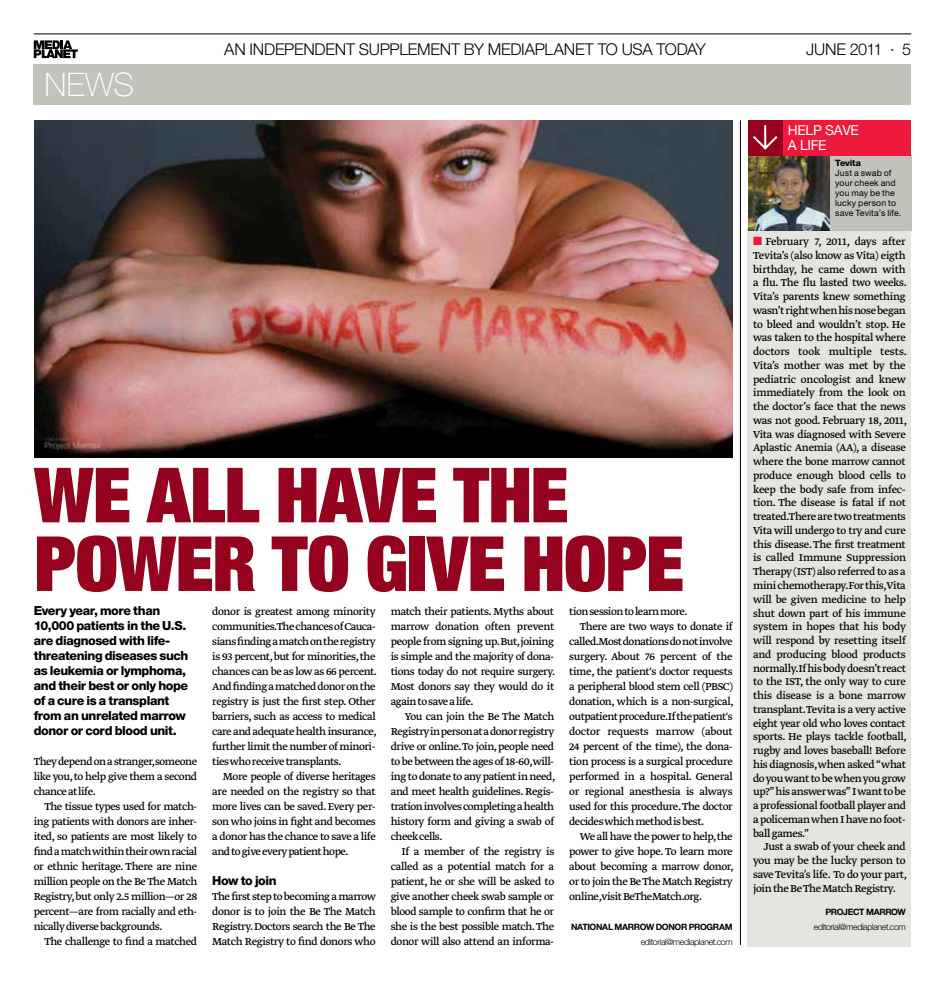
<style>
.page{position:relative;width:945px;height:990px;background:#fff}
.page>*{position:absolute;margin:0;border:0;box-sizing:border-box;transform-origin:0 0}
.t1{font:900 condensed 76.25px/68.6px "Helvetica Neue MP Pro";letter-spacing:-.01em;color:#94021d}
.t2{font:100 32.5px "Helvetica Neue MP Pro";color:#fff}
.t3{font:300 16.25px "Helvetica Neue MP Pro";letter-spacing:-.01em;color:#000}
.t4{font:13.75px/15px "Helvetica Neue MP Pro";letter-spacing:-.02em;color:#fff}
.t5{font:800 12.5px/15px "Helvetica Neue MP Pro";letter-spacing:-.03em;color:#000}
.t6{font:11.88px/15px "Greta Text Pro";letter-spacing:-.035em;color:#000;text-align:justify}
.t7{font:11.88px "Greta Text Pro";letter-spacing:-.015em;color:#000}
.t8{font:8.75px/10px "Helvetica Neue MP Pro";letter-spacing:.015em;color:#000}
.t9{font:300 8.75px "Helvetica Neue MP Pro";letter-spacing:-.04em;color:#000}
.t10{font:700 8.75px "Helvetica Neue MP Pro";letter-spacing:-.035em;color:#000}
.t11{font:800 8.75px "Helvetica Neue MP Pro";letter-spacing:-.015em;color:#000}
.s1{color:#ed1a3b}
</style>
<div class="page">
<hr style="left:34px;top:34px;width:877px;height:1px;background:#000">
<svg style="left:34px;top:40px;width:44px;height:18px"></svg>
<div style="left:34px;top:64px;width:877px;height:41px;background:#c2c2ba"></div>
<hr style="left:740px;top:120px;width:1px;height:825px;background:#000">
<div style="left:748px;top:228px;width:163px;height:720px;background:#e5e5e0"></div>
<img style="left:34px;top:120px;width:699px;height:337px">
<img style="left:748px;top:155px;width:82px;height:76px">
<div style="left:830px;top:155px;width:82px;height:76px;background:#c2c2ba"></div>
<div style="left:783px;top:120px;width:128px;height:35px;background:#ed1a3b"></div>
<div style="left:748px;top:120px;width:35px;height:35px;background:#94021d"></div>
<svg style="left:753px;top:125px;width:25px;height:25px"></svg>
<h2 class="t2" style="left:44px;top:66px;width:91px">NEWS</h2>
<h3 class="t3" style="left:224px;top:39px;width:483px">AN INDEPENDENT SUPPLEMENT BY MEDIAPLANET TO USA TODAY</h3>
<h3 class="t3" style="left:806px;top:39px;width:107px">JUNE 2011 · 5</h3>
<p class="t4" style="left:788px;top:122px;width:73px">Help save a life</p>
<p class="t11" style="left:835px;top:158px;width:27px">Tevita</p>
<p class="t8" style="left:835px;top:168px;width:68px">Just a swab of your cheek and you may be the lucky person to save Tevita’s life.</p>
<h1 class="t1" style="left:34px;top:458px;width:652px">WE ALL HAVE THE<br>POWER TO GIVE HOPE</h1>
<p class="t5" style="left:34px;top:603px;width:156px">Every year, more than<br>10,000 patients in the U.S. are diagnosed with life&shy;threatening diseases such as leukemia or lymphoma, and their best or only hope of a cure is a transplant from an unrelated marrow donor or cord blood unit.</p>
<p class="t6" style="left:34px;top:754px;width:165px">They depend on a stranger,someone like you,to help give them a second chance at life.</p>
<p class="t6" style="left:34px;top:799px;width:165px;text-indent:11px">The tissue types used for match&shy;ing patients with donors are inher&shy;ited, so patients are most likely to find a match within their own racial or ethnic heritage. There are nine million people on the Be The Match Registry, but only 2.5 million—or 28 percent—are from racially and eth&shy;nically diverse backgrounds.</p>
<p class="t6" style="left:44px;top:934px;width:154px">The challenge to find a matched</p>
<p class="t6" style="left:212px;top:604px;width:166px;text-align:left">donor is greatest among minority communities.The chances of Cauca&shy;sians finding a match on the registry is 93 percent,but for minorities,the chances can be as low as 66 percent.<br>And finding a matched donor on the registry is just the first step. Other barriers, such as access to medical care and adequate health insurance, further limit the number of minori&shy;ties who receive transplants.</p>
<p class="t6" style="left:212px;top:769px;width:165px;text-indent:11px">More people of diverse heritages are needed on the registry so that more lives can be saved. Every per&shy;son who joins in fight and becomes a donor has the chance to save a life and to give every patient hope.</p>
<p class="t5" style="left:212px;top:873px;width:66px">How to join</p>
<p class="t6" style="left:212px;top:889px;width:165px">The first step to becoming a marrow donor is to join the Be The Match Registry. Doctors search the Be The Match Registry to find donors who</p>
<p class="t6" style="left:391px;top:604px;width:166px">match their patients. Myths about marrow donation often prevent people from signing up.But,joining is simple and the majority of dona&shy;tions today do not require surgery.<br>Most donors say they would do it again to save a life.</p>
<p class="t6" style="left:391px;top:709px;width:166px;text-indent:14px">You can join the Be The Match Registry in person at a donor registry drive or online.To join, people need to be between the ages of 18-60,will&shy;ing to donate to any patient in need, and meet health guidelines. Regis&shy;tration involves completing a health history form and giving a swab of cheek cells.</p>
<p class="t6" style="left:391px;top:844px;width:165px;text-indent:11px">If a member of the registry is called as a potential match for a patient, he or she will be asked to give another cheek swab sample or blood sample to confirm that he or she is the best possible match. The donor will also attend an informa-</p>
<p class="t6" style="left:569px;top:604px;width:120px">tion session to learn more.</p>
<p class="t6" style="left:580px;top:619px;width:154px">There are two ways to donate if</p>
<p class="t6" style="left:569px;top:634px;width:165px">called.Most donations do not involve</p>
<p class="t6" style="left:569px;top:649px;width:165px">surgery. About 76 percent of the</p>
<p class="t6" style="left:569px;top:664px;width:165px">time, the patient's doctor requests</p>
<p class="t6" style="left:569px;top:679px;width:165px">a peripheral blood stem cell (PBSC)</p>
<p class="t6" style="left:569px;top:694px;width:166px">donation, which is a non-surgical,</p>
<p class="t6" style="left:569px;top:709px;width:165px">outpatient procedure.If the patient's</p>
<p class="t7" style="left:569px;top:724px;width:165px">doctor requests marrow (about</p>
<p class="t6" style="left:569px;top:739px;width:165px">24 percent of the time), the dona-</p>
<p class="t6" style="left:569px;top:754px;width:165px">tion process is a surgical procedure</p>
<p class="t6" style="left:569px;top:769px;width:165px">performed in a hospital. General</p>
<p class="t6" style="left:569px;top:784px;width:165px">or regional anesthesia is always</p>
<p class="t6" style="left:569px;top:799px;width:165px">used for this procedure. The doctor</p>
<p class="t6" style="left:569px;top:814px;width:137px">decides which method is best.</p>
<p class="t6" style="left:580px;top:829px;width:154px">We all have the power to help,the</p>
<p class="t6" style="left:569px;top:844px;width:165px">power to give hope. To learn more</p>
<p class="t6" style="left:569px;top:859px;width:166px">about becoming a marrow donor,</p>
<p class="t6" style="left:569px;top:874px;width:165px">or to join the Be The Match Registry</p>
<p class="t6" style="left:569px;top:889px;width:134px">online,visit BeTheMatch.org.</p>
<p class="t10" style="left:571px;top:921px;width:163px">NATIONAL MARROW DONOR PROGRAM</p>
<p class="t9" style="left:641px;top:937px;width:94px">EDITORIAL@MEDIAPLANET.COM</p>
<p class="t6" style="left:753px;top:235px;width:156px;line-height:13.8px"><span class="s1">■</span> February 7, 2011, days after Tevita’s (also know as Vita) eigth birthday, he came down with a flu. The flu lasted two weeks.<br>Vita’s parents knew something wasn’t right when his nose began to bleed and wouldn’t stop. He was taken to the hospital where doctors took multiple tests.<br>Vita’s mother was met by the pediatric oncologist and knew immediately from the look on the doctor’s face that the news was not good. February 18, 2011, Vita was diagnosed with Severe Aplastic Anemia (AA), a disease where the bone marrow cannot produce enough blood cells to keep the body safe from infec&shy;tion. The disease is fatal if not treated.There are two treatments Vita will undergo to try and cure this disease. The first treatment is called Immune Suppression Therapy (IST) also referred to as a mini chemotherapy.For this,Vita will be given medicine to help shut down part of his immune system in hopes that his body will respond by resetting itself and producing blood products normally.If his body doesn’t react to the IST, the only way to cure this disease is a bone marrow transplant.Tevita is a very active eight year old who loves contact sports. He plays tackle football, rugby and loves baseball! Before his diagnosis,when asked “what do you want to be when you grow up?” his answer was” I want to be a professional football player and a policeman when I have no foot&shy;ball games.”</p>
<p class="t6" style="left:753px;top:840px;width:156px;line-height:13.8px;text-indent:11px">Just a swab of your cheek and you may be the lucky person to save Tevita’s life. To do your part, join the Be The Match Registry.</p>
<p class="t10" style="left:825px;top:906px;width:82px">PROJECT MARROW</p>
<p class="t9" style="left:814px;top:922px;width:94px">EDITORIAL@MEDIAPLANET.COM</p>
</div>
